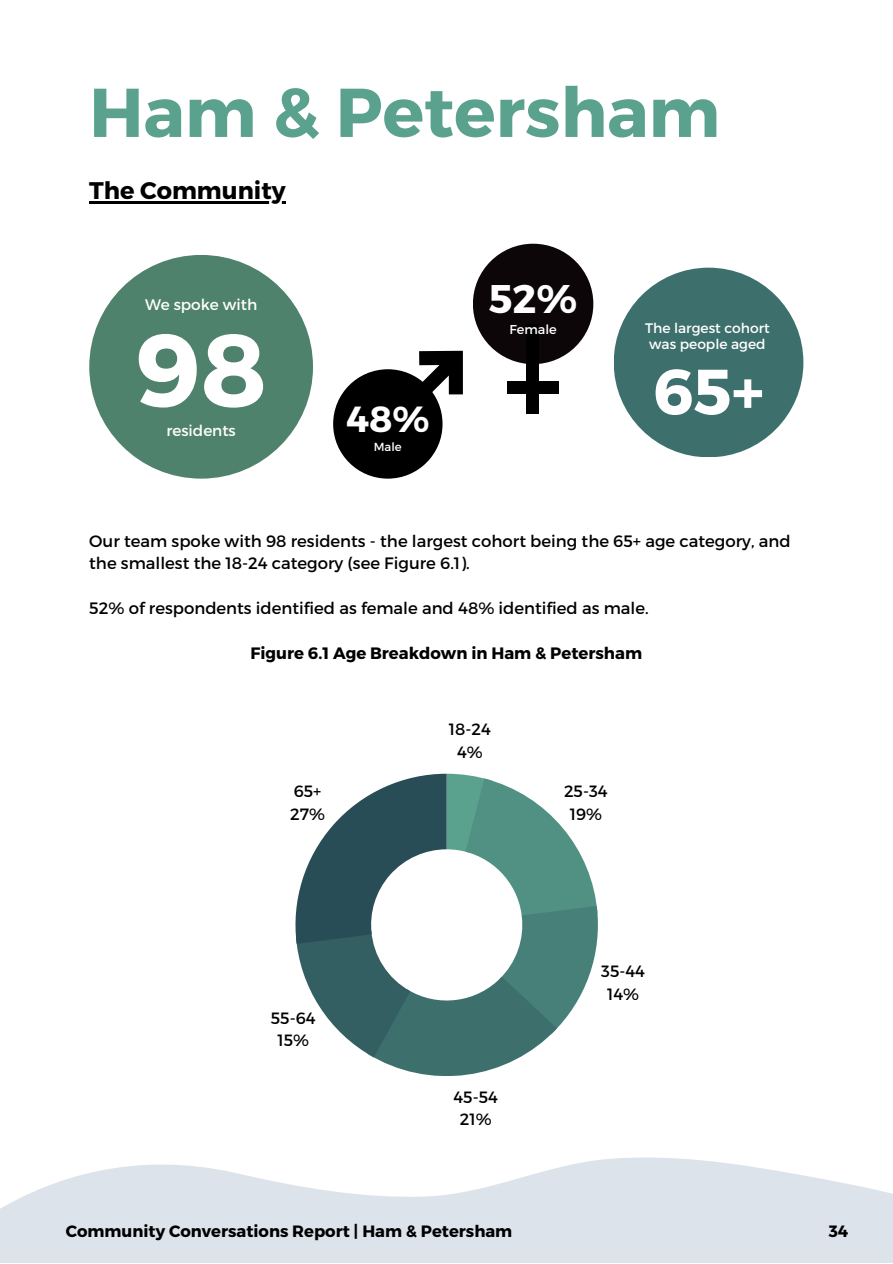
<style>
.page{position:relative;width:893px;height:1264px;background:#fff}
.page>*{position:absolute;margin:0;border:0;box-sizing:border-box;transform-origin:0 0}
.t1{font:700 102.75px "Montserrat";color:#fff}
.t2{font:700 69px "Montserrat";color:#5ba28e}
.t3{font:700 64.05px "Montserrat";color:#fff}
.t4{font:700 39.9px "Montserrat";color:#fff}
.t5{font:700 36.3px "Montserrat";color:#fff}
.t6{font:700 24px "Montserrat";color:#000}
.t7{font:16.5px/22.5px "Montserrat";color:#000}
.t8{font:700 16.5px "Montserrat";color:#000}
.t9{font:16.35px "Montserrat";color:#000}
.t10{font:700 16.35px "Montserrat";color:#000}
.t11{font:15.3px "Montserrat";color:#fff}
.t12{font:13.8px/16.4px "Montserrat";color:#fff}
.t13{font:12.9px "Montserrat";color:#fff}
.t14{font:11.7px "Montserrat";color:#fff}
</style>
<div class="page">
<svg style="left:0;top:1157px;width:892px;height:105px;fill:#dce3ea"></svg>
<div style="left:613px;top:268px;width:190px;height:189px;background:#3d6f6d;border-radius:50%"></div>
<div style="left:89px;top:255px;width:224px;height:223px;background:#4f826c;border-radius:50%"></div>
<div style="left:473px;top:244px;width:120px;height:120px;background:#0c0608;border-radius:50%"></div>
<svg style="left:337px;top:351px;width:126px;height:125px"></svg>
<div style="left:333px;top:369px;width:109px;height:109px;background:#000;border-radius:50%"></div>
<svg style="left:295px;top:773px;width:303px;height:303px"></svg>
<div style="left:526px;top:324px;width:12px;height:90px;background:#000"></div>
<div style="left:507px;top:381px;width:51px;height:13px;background:#000"></div>
<hr style="left:89px;top:201px;width:197px;height:2px;background:#000">
<p class="t2" style="left:89px;top:67px;width:632px">Ham &amp; Petersham</p>
<p class="t6" style="left:89px;top:175px;width:198px">The Community</p>
<p class="t11" style="left:145px;top:294px;width:114px">We spoke with</p>
<p class="t1" style="left:136px;top:303px;width:132px">98</p>
<p class="t11" style="left:166px;top:421px;width:71px">residents</p>
<p class="t5" style="left:346px;top:396px;width:85px">48%</p>
<p class="t14" style="left:374px;top:439px;width:29px">Male</p>
<p class="t4" style="left:489px;top:273px;width:90px">52%</p>
<p class="t13" style="left:509px;top:320px;width:49px">Female</p>
<p class="t12" style="left:645px;top:319px;width:126px">The largest cohort was people aged</p>
<p class="t3" style="left:653px;top:350px;width:113px">65+</p>
<p class="t7" style="left:89px;top:528px;width:702px">Our team spoke with 98 residents - the largest cohort being the 65+ age category, and the smallest the 18-24 category (see Figure 6.1).</p>
<p class="t7" style="left:89px;top:596px;width:561px">52% of respondents identified as female and 48% identified as male.</p>
<p class="t8" style="left:250px;top:642px;width:393px">Figure 6.1 Age Breakdown in Ham &amp; Petersham</p>
<p class="t9" style="left:294px;top:780px;width:29px">65+</p>
<p class="t9" style="left:290px;top:803px;width:36px">27%</p>
<p class="t9" style="left:271px;top:1007px;width:46px">55-64</p>
<p class="t9" style="left:277px;top:1029px;width:33px">15%</p>
<p class="t9" style="left:449px;top:718px;width:43px">18-24</p>
<p class="t9" style="left:457px;top:741px;width:27px">4%</p>
<p class="t9" style="left:453px;top:1086px;width:46px">45-54</p>
<p class="t9" style="left:460px;top:1108px;width:33px">21%</p>
<p class="t9" style="left:564px;top:780px;width:45px">25-34</p>
<p class="t9" style="left:569px;top:803px;width:34px">19%</p>
<p class="t9" style="left:601px;top:960px;width:45px">35-44</p>
<p class="t9" style="left:607px;top:983px;width:33px">14%</p>
<p class="t10" style="left:66px;top:1220px;width:448px">Community Conversations Report | Ham &amp; Petersham</p>
<p class="t10" style="left:828px;top:1220px;width:21px">34</p>
</div>
